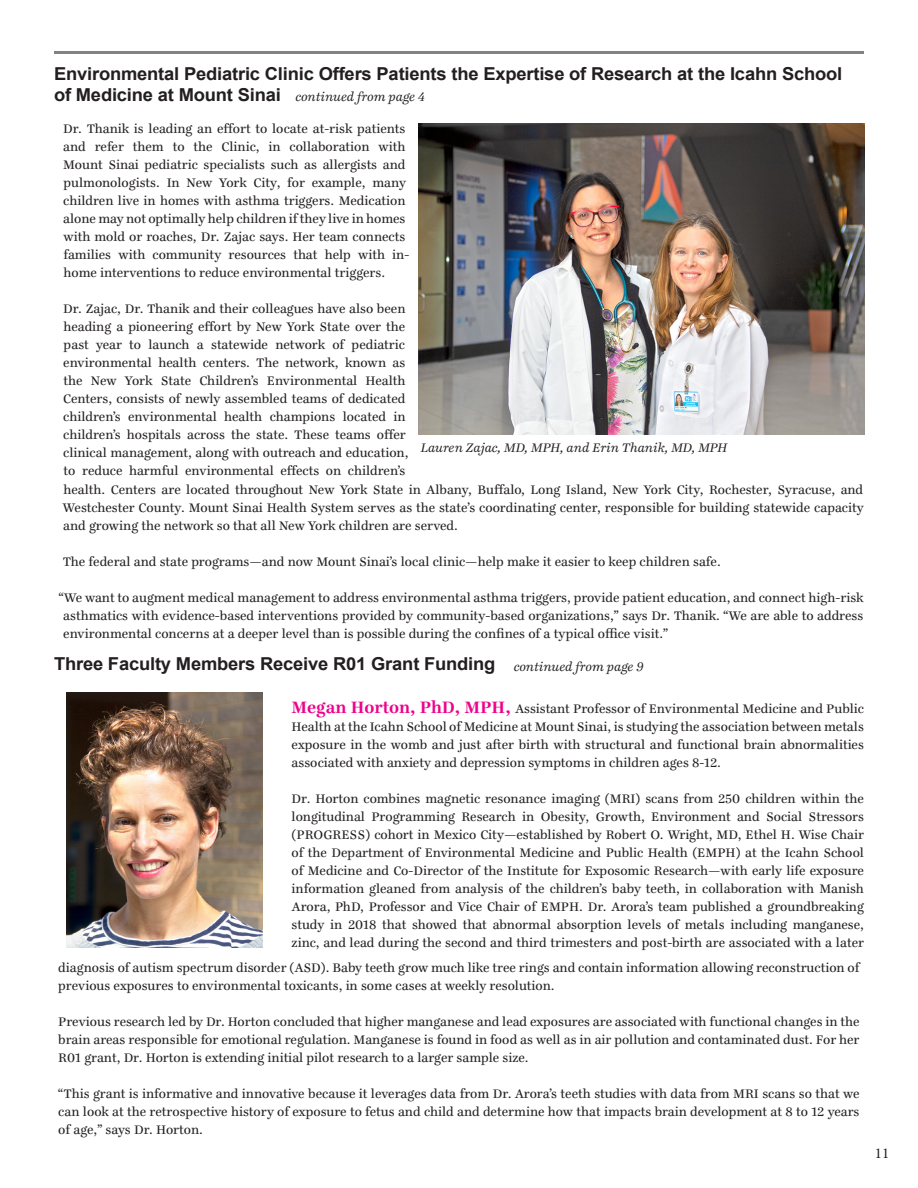
<style>
.page{position:relative;width:918px;height:1188px;background:#fff}
.page>*{position:absolute;margin:0;border:0;box-sizing:border-box;transform-origin:0 0}
.t1{font:700 17.85px/21.6px "Arial";letter-spacing:-.01em;color:#231f20}
.t2{font:15px "Minion Pro";color:#231f20}
.t3{font:13.5px/18px "Ingeborg";color:#231f20;text-align:justify}
.t4{font:italic 13.5px "Ingeborg";color:#231f20}
.s1{font-weight:700;font-size:18px;color:#ed028c}
</style>
<div class="page">
<hr style="left:54px;top:51px;width:810px;height:3px;background:#808285">
<img style="left:418px;top:123px;width:447px;height:311px">
<img style="left:66px;top:692px;width:197px;height:255px">
<p class="t1" style="left:54px;top:63px;width:790px">Environmental Pediatric Clinic Offers Patients the Expertise of Research at the Icahn School of Medicine at Mount Sinai</p>
<p class="t4" style="left:295px;top:89px;width:131px">continued from page 4</p>
<p class="t3" style="left:63px;top:120px;width:348px;text-align:left">Dr. Thanik is leading an effort to locate at-risk patients and refer them to the Clinic, in collaboration with Mount Sinai pediatric specialists such as allergists and pulmonologists. In New York City, for example, many children live in homes with asthma triggers. Medication alone may not optimally help children if they live in homes with mold or roaches, Dr. Zajac says. Her team connects families with community resources that help with in&shy;home interventions to reduce environmental triggers.</p>
<p class="t3" style="left:63px;top:300px;width:347px;text-align:left">Dr. Zajac, Dr. Thanik and their colleagues have also been heading a pioneering effort by New York State over the past year to launch a statewide network of pediatric environmental health centers. The network, known as the New York State Children’s Environmental Health Centers, consists of newly assembled teams of dedicated children’s environmental health champions located in children’s hospitals across the state. These teams offer clinical management, along with outreach and education, to reduce harmful environmental effects on children’s</p>
<p class="t4" style="left:421px;top:440px;width:308px">Lauren Zajac, MD, MPH, and Erin Thanik, MD, MPH</p>
<p class="t3" style="left:63px;top:480px;width:803px">health. Centers are located throughout New York State in Albany, Buffalo, Long Island, New York City, Rochester, Syracuse, and Westchester County. Mount Sinai Health System serves as the state’s coordinating center, responsible for building statewide capacity and growing the network so that all New York children are served.</p>
<p class="t3" style="left:63px;top:552px;width:659px">The federal and state programs—and now Mount Sinai’s local clinic—help make it easier to keep children safe.</p>
<p class="t3" style="left:63px;top:588px;width:802px;text-indent:-5px">“We want to augment medical management to address environmental asthma triggers, provide patient education, and connect high-risk asthmatics with evidence-based interventions provided by community-based organizations,” says Dr. Thanik. “We are able to address environmental concerns at a deeper level than is possible during the confines of a typical office visit.”</p>
<p class="t1" style="left:54px;top:653px;width:443px">Three Faculty Members Receive R01 Grant Funding</p>
<p class="t4" style="left:514px;top:658px;width:132px">continued from page 9</p>
<p class="t3" style="left:292px;top:700px;width:574px"><span class="s1">Megan Horton, PhD, MPH,</span> Assistant Professor of Environmental Medicine and Public Health at the Icahn School of Medicine at Mount Sinai, is studying the association between metals exposure in the womb and just after birth with structural and functional brain abnormalities associated with anxiety and depression symptoms in children ages 8-12.</p>
<p class="t3" style="left:292px;top:790px;width:574px">Dr. Horton combines magnetic resonance imaging (MRI) scans from 250 children within the longitudinal Programming Research in Obesity, Growth, Environment and Social Stressors (PROGRESS) cohort in Mexico City—established by Robert O. Wright, MD, Ethel H. Wise Chair of the Department of Environmental Medicine and Public Health (EMPH) at the Icahn School of Medicine and Co-Director of the Institute for Exposomic Research—with early life exposure information gleaned from analysis of the children’s baby teeth, in collaboration with Manish Arora, PhD, Professor and Vice Chair of EMPH. Dr. Arora’s team published a groundbreaking study in 2018 that showed that abnormal absorption levels of metals including manganese, zinc, and lead during the second and third trimesters and post-birth are associated with a later</p>
<p class="t3" style="left:58px;top:959px;width:803px">diagnosis of autism spectrum disorder (ASD). Baby teeth grow much like tree rings and contain information allowing reconstruction of previous exposures to environmental toxicants, in some cases at weekly resolution.</p>
<p class="t3" style="left:58px;top:1013px;width:803px">Previous research led by Dr. Horton concluded that higher manganese and lead exposures are associated with functional changes in the brain areas responsible for emotional regulation. Manganese is found in food as well as in air pollution and contaminated dust. For her R01 grant, Dr. Horton is extending initial pilot research to a larger sample size.</p>
<p class="t3" style="left:58px;top:1085px;width:803px">“This grant is informative and innovative because it leverages data from Dr. Arora’s teeth studies with data from MRI scans so that we can look at the retrospective history of exposure to fetus and child and determine how that impacts brain development at 8 to 12 years of age,” says Dr. Horton.</p>
<p class="t2" style="left:875px;top:1144px;width:16px">11</p>
</div>
